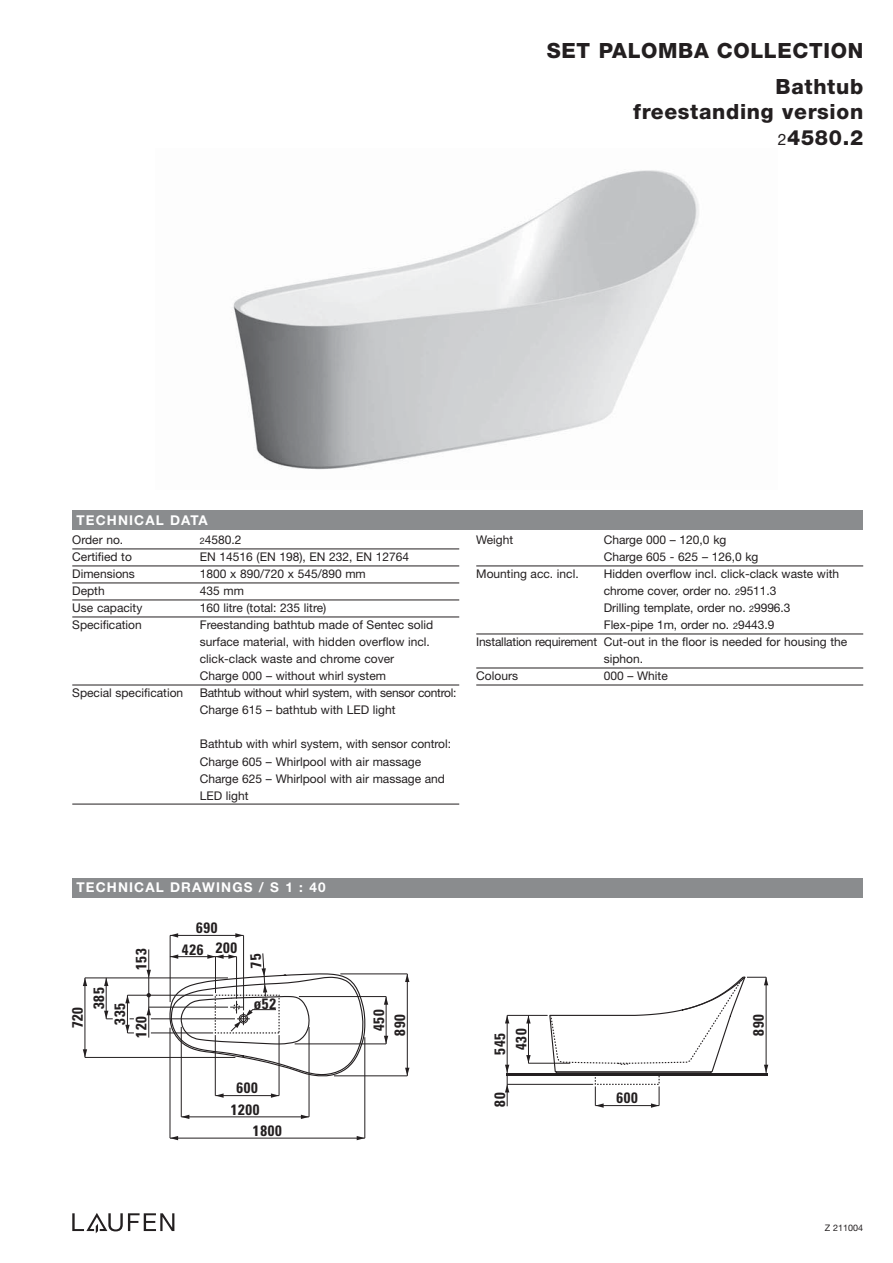
<style>
.page{position:relative;width:893px;height:1263px;background:#fff}
.page>*{position:absolute;margin:0;border:0;box-sizing:border-box;transform-origin:0 0}
.t1{font:800 21px/25.5px "Helvetica Neue";letter-spacing:.03em;color:#231f20;text-align:right}
.t2{font:700 condensed 15px/21.3px "Univers";letter-spacing:.05em;color:#231f20;text-align:center}
.t3{font:700 13.5px "Helvetica Neue";letter-spacing:.085em;color:#fff}
.t4{font:12px/17px "Helvetica Neue";color:#231f20}
.t5{font:12px/17px "Helvetica Neue";letter-spacing:-.02em;color:#231f20}
.t6{font:9px "Helvetica Neue";color:#231f20}
.s1{font-weight:400;font-size:15.75px}
.s2{font-size:9px}
</style>
<div class="page">
<svg style="left:72px;top:1213px;width:102px;height:20px"></svg>
<img style="left:233px;top:170px;width:466px;height:300px">
<hr style="left:507px;top:1015px;width:41px;height:1px;background:#231f20">
<hr style="left:507px;top:1015px;width:1px;height:58px;background:#231f20">
<svg style="left:505px;top:1015px;width:4px;height:8px"></svg>
<svg style="left:526px;top:1015px;width:5px;height:8px"></svg>
<hr style="left:528px;top:1015px;width:1px;height:48px;background:#231f20">
<svg style="left:526px;top:1055px;width:5px;height:8px"></svg>
<svg style="left:505px;top:1065px;width:4px;height:8px"></svg>
<hr style="left:528px;top:1063px;width:42px;height:1px;background:#231f20">
<hr style="left:506px;top:1073px;width:261px;height:3px;background:#231f20">
<hr style="left:181px;top:1116px;width:128px;height:1px;background:#231f20">
<hr style="left:170px;top:1138px;width:195px;height:1px;background:#231f20">
<svg style="left:181px;top:1115px;width:8px;height:4px"></svg>
<svg style="left:301px;top:1115px;width:8px;height:4px"></svg>
<hr style="left:407px;top:974px;width:1px;height:102px;background:#231f20">
<svg style="left:405px;top:974px;width:4px;height:8px"></svg>
<svg style="left:405px;top:1068px;width:4px;height:8px"></svg>
<hr style="left:340px;top:974px;width:67px;height:1px;background:#231f20">
<hr style="left:334px;top:1075px;width:73px;height:1px;background:#231f20">
<hr style="left:386px;top:996px;width:1px;height:48px;background:#231f20">
<svg style="left:384px;top:996px;width:4px;height:9px"></svg>
<svg style="left:384px;top:1036px;width:4px;height:8px"></svg>
<hr style="left:299px;top:996px;width:87px;height:1px;background:#231f20">
<hr style="left:295px;top:1044px;width:91px;height:1px;background:#231f20">
<hr style="left:85px;top:978px;width:1px;height:79px;background:#231f20">
<svg style="left:83px;top:978px;width:4px;height:8px"></svg>
<svg style="left:83px;top:1049px;width:4px;height:8px"></svg>
<hr style="left:85px;top:978px;width:143px;height:1px;background:#231f20">
<hr style="left:85px;top:1057px;width:150px;height:1px;background:#231f20">
<hr style="left:106px;top:978px;width:1px;height:41px;background:#231f20">
<svg style="left:104px;top:978px;width:4px;height:8px"></svg>
<svg style="left:104px;top:1011px;width:9px;height:8px"></svg>
<hr style="left:151px;top:1018px;width:84px;height:1px;background:#231f20">
<hr style="left:309px;top:1027px;width:1px;height:90px;background:#231f20">
<hr style="left:181px;top:1027px;width:1px;height:90px;background:#231f20">
<hr style="left:170px;top:935px;width:1px;height:67px;background:#231f20">
<hr style="left:243px;top:935px;width:1px;height:75px;background:#231f20">
<hr style="left:170px;top:935px;width:73px;height:1px;background:#231f20">
<svg style="left:170px;top:933px;width:8px;height:4px"></svg>
<svg style="left:235px;top:933px;width:8px;height:4px"></svg>
<hr style="left:170px;top:1028px;width:1px;height:110px;background:#231f20">
<svg style="left:170px;top:1136px;width:8px;height:4px"></svg>
<hr style="left:365px;top:1037px;width:1px;height:101px;background:#231f20">
<svg style="left:357px;top:1136px;width:8px;height:4px"></svg>
<hr style="left:127px;top:995px;width:1px;height:38px;background:#231f20">
<svg style="left:125px;top:995px;width:5px;height:8px"></svg>
<svg style="left:125px;top:1025px;width:9px;height:9px"></svg>
<hr style="left:151px;top:1033px;width:62px;height:1px;background:#231f20">
<hr style="left:127px;top:995px;width:86px;height:1px;background:#231f20">
<hr style="left:149px;top:1007px;width:79px;height:1px;background:#231f20">
<svg style="left:147px;top:1007px;width:4px;height:8px"></svg>
<hr style="left:148px;top:978px;width:1px;height:59px;background:#231f20">
<svg style="left:147px;top:949px;width:4px;height:29px"></svg>
<svg style="left:215px;top:1093px;width:9px;height:5px"></svg>
<hr style="left:215px;top:1095px;width:64px;height:1px;background:#231f20">
<svg style="left:271px;top:1093px;width:8px;height:5px"></svg>
<hr style="left:215px;top:1035px;width:1px;height:60px;background:#231f20">
<hr style="left:279px;top:1035px;width:1px;height:60px;background:#231f20">
<hr style="left:595px;top:1105px;width:64px;height:1px;background:#231f20">
<svg style="left:595px;top:1086px;width:9px;height:22px"></svg>
<svg style="left:651px;top:1086px;width:9px;height:22px"></svg>
<svg style="left:549px;top:976px;width:219px;height:102px"></svg>
<div style="left:595px;top:1075px;width:65px;height:10px;border:1px dashed #231f20"></div>
<hr style="left:507px;top:1084px;width:86px;height:1px;background:#231f20">
<svg style="left:505px;top:1084px;width:4px;height:8px"></svg>
<hr style="left:507px;top:1073px;width:1px;height:33px;background:#231f20">
<div style="left:72px;top:878px;width:791px;height:19px;background:#8a8c8e"></div>
<div style="left:72px;top:510px;width:791px;height:19px;background:#8a8c8e"></div>
<hr style="left:72px;top:549px;width:387px;height:1px;background:#231f20">
<hr style="left:72px;top:566px;width:387px;height:1px;background:#231f20">
<hr style="left:72px;top:583px;width:387px;height:1px;background:#231f20">
<hr style="left:72px;top:600px;width:387px;height:1px;background:#231f20">
<hr style="left:72px;top:617px;width:387px;height:1px;background:#231f20">
<hr style="left:72px;top:685px;width:387px;height:1px;background:#231f20">
<hr style="left:72px;top:804px;width:387px;height:1px;background:#231f20">
<hr style="left:476px;top:566px;width:387px;height:1px;background:#231f20">
<hr style="left:476px;top:634px;width:387px;height:1px;background:#231f20">
<hr style="left:476px;top:668px;width:387px;height:1px;background:#231f20">
<hr style="left:476px;top:685px;width:387px;height:1px;background:#231f20">
<svg style="left:169px;top:953px;width:197px;height:124px"></svg>
<h1 class="t1" style="left:547px;top:39px;width:318px">SET PALOMBA COLLECTION</h1>
<h1 class="t1" style="left:633px;top:75px;width:231px">Bathtub freestanding version<br><span class="s1">2</span>4580.2</h1>
<p class="t3" style="left:77px;top:515px;width:133px">TECHNICAL DATA</p>
<p class="t4" style="left:72px;top:533px;width:53px">Order no.</p>
<p class="t4" style="left:200px;top:533px;width:43px"><span class="s2">2</span>4580.2</p>
<p class="t4" style="left:72px;top:550px;width:61px">Certified to</p>
<p class="t4" style="left:200px;top:550px;width:211px">EN 14516 (EN 198), EN 232, EN 12764</p>
<p class="t4" style="left:72px;top:567px;width:64px">Dimensions</p>
<p class="t4" style="left:200px;top:567px;width:167px">1800 x 890/720 x 545/890 mm</p>
<p class="t4" style="left:72px;top:584px;width:34px">Depth</p>
<p class="t4" style="left:200px;top:584px;width:46px">435 mm</p>
<p class="t4" style="left:72px;top:601px;width:72px">Use capacity</p>
<p class="t4" style="left:200px;top:601px;width:128px">160 litre (total: 235 litre)</p>
<p class="t4" style="left:72px;top:618px;width:71px">Specification</p>
<p class="t4" style="left:200px;top:618px;width:235px">Freestanding bathtub made of Sentec solid surface material, with hidden overflow incl. click-clack waste and chrome cover Charge 000 – without whirl system</p>
<p class="t4" style="left:72px;top:686px;width:112px">Special specification</p>
<p class="t5" style="left:200px;top:686px;width:258px">Bathtub without whirl system, with sensor control:<br>Charge 615 – bathtub with LED light</p>
<p class="t4" style="left:200px;top:737px;width:253px">Bathtub with whirl system, with sensor control:<br>Charge 605 – Whirlpool with air massage Charge 625 – Whirlpool with air massage and LED light</p>
<p class="t4" style="left:476px;top:533px;width:38px">Weight</p>
<p class="t4" style="left:604px;top:533px;width:156px">Charge 000 – 120,0 kg<br>Charge 605 - 625 – 126,0 kg</p>
<p class="t4" style="left:476px;top:567px;width:104px">Mounting acc. incl.</p>
<p class="t4" style="left:604px;top:567px;width:237px">Hidden overflow incl. click-clack waste with</p>
<p class="t4" style="left:604px;top:584px;width:174px">chrome cover, order no. <span class="s2">2</span>9511.3</p>
<p class="t4" style="left:604px;top:601px;width:188px">Drilling template, order no. <span class="s2">2</span>9996.3</p>
<p class="t4" style="left:604px;top:618px;width:172px">Flex-pipe 1m, order no. <span class="s2">2</span>9443.9</p>
<p class="t4" style="left:476px;top:635px;width:372px">Installation requirement Cut-out in the floor is needed for housing the</p>
<p class="t4" style="left:604px;top:652px;width:41px">siphon.</p>
<p class="t4" style="left:476px;top:669px;width:43px">Colours</p>
<p class="t4" style="left:604px;top:669px;width:66px">000 – White</p>
<p class="t3" style="left:77px;top:883px;width:250px">TECHNICAL DRAWINGS / S 1 : 40</p>
<p class="t2" style="left:68px;top:1028px;width:23px;rotate:-90deg">720</p>
<p class="t2" style="left:90px;top:1009px;width:23px;rotate:-90deg">385</p>
<p class="t2" style="left:111px;top:1025px;width:23px;rotate:-90deg">335</p>
<p class="t2" style="left:132px;top:970px;width:23px;rotate:-90deg">153</p>
<p class="t2" style="left:132px;top:1038px;width:23px;rotate:-90deg">120</p>
<p class="t2" style="left:196px;top:919px;width:23px">690</p>
<p class="t2" style="left:182px;top:939px;width:57px">426 200</p>
<p class="t2" style="left:254px;top:994px;width:24px">ø52</p>
<p class="t2" style="left:236px;top:1079px;width:23px">600</p>
<p class="t2" style="left:231px;top:1100px;width:30px">1200</p>
<p class="t2" style="left:253px;top:1121px;width:30px">1800</p>
<p class="t2" style="left:370px;top:1031px;width:23px;rotate:-90deg">450</p>
<p class="t2" style="left:391px;top:1035px;width:23px;rotate:-90deg">890</p>
<p class="t2" style="left:491px;top:1055px;width:28px;rotate:-90deg">545<br>430</p>
<p class="t2" style="left:491px;top:1106px;width:16px;rotate:-90deg">80</p>
<p class="t2" style="left:616px;top:1089px;width:23px">600</p>
<p class="t2" style="left:749px;top:1036px;width:23px;rotate:-90deg">890</p>
<p class="t6" style="left:825px;top:1224px;width:40px">Z 211004</p>
</div>
